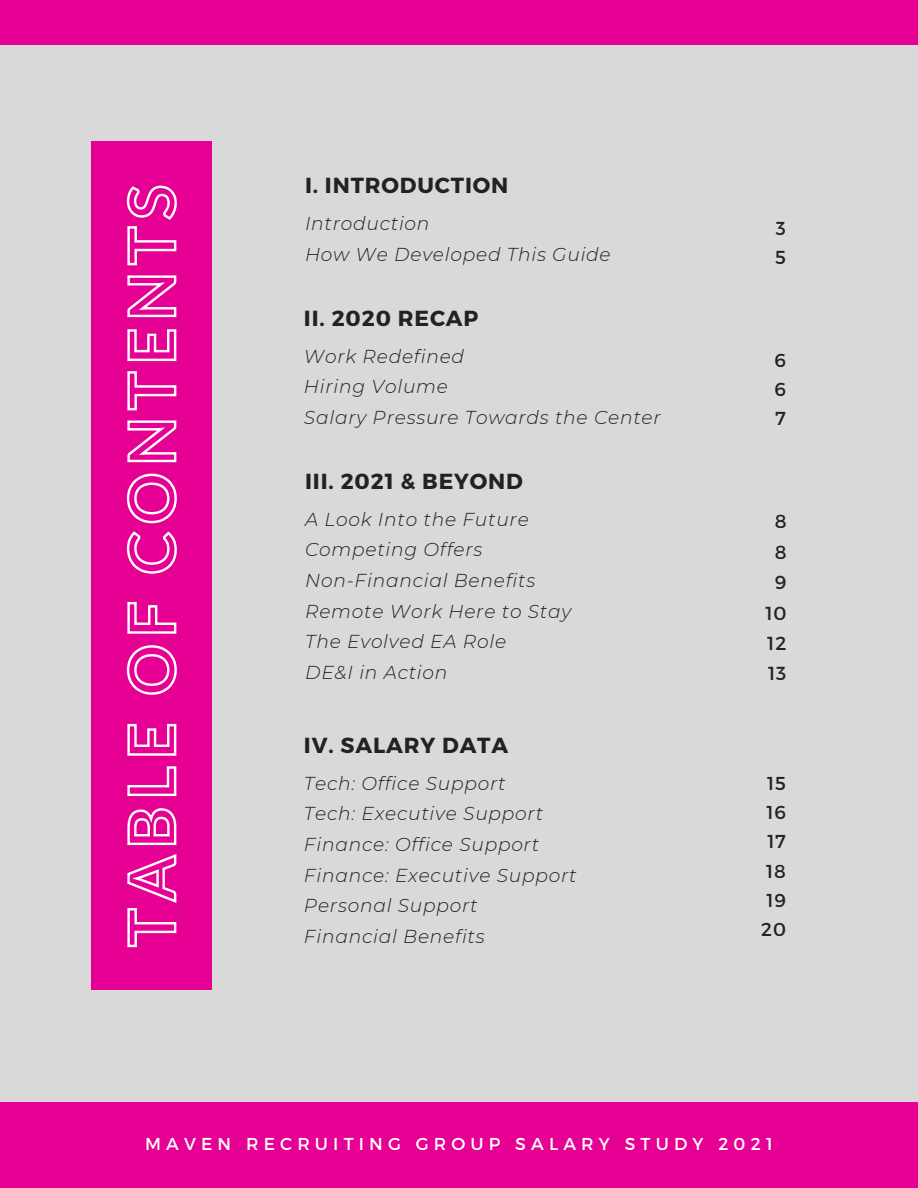
<style>
.page{position:relative;width:918px;height:1188px;background:#d9d9d9}
.page>*{position:absolute;margin:0;border:0;box-sizing:border-box;transform-origin:0 0}
.t1{font:700 21.75px "Montserrat";letter-spacing:.04em;color:#222}
.t2{font:18.9px/30.3px "Montserrat";color:#222;text-align:center}
.t3{font:18.75px/29.2px "Montserrat";letter-spacing:.04em;color:#222}
.t4{font:italic 300 18.6px/30.8px "Montserrat";letter-spacing:.04em;color:#222}
.t5{font:17.25px "Montserrat";letter-spacing:.3em;color:#fff}
</style>
<div class="page">
<div style="left:92px;top:142px;width:119px;height:848px;background:#e60094"></div>
<div style="left:0;top:1102px;width:918px;height:86px;background:#e60094"></div>
<div style="left:0;top:0;width:918px;height:44px;background:#e60094"></div>
<svg style="left:126px;top:185px;width:51px;height:763px"></svg>
<p class="t1" style="left:305px;top:171px;width:205px">I. INTRODUCTION</p>
<p class="t4" style="left:305px;top:208px;width:307px">Introduction<br>How We Developed This Guide</p>
<p class="t3" style="left:775px;top:213px;width:12px">3<br>5</p>
<p class="t1" style="left:304px;top:304px;width:176px">II. 2020 RECAP</p>
<p class="t4" style="left:304px;top:341px;width:358px">Work Redefined<br>Hiring Volume<br>Salary Pressure Towards the Center</p>
<p class="t1" style="left:305px;top:467px;width:219px">III. 2021 &amp; BEYOND</p>
<p class="t4" style="left:305px;top:504px;width:268px">A Look Into the Future<br>Competing Offers<br>Non-Financial Benefits<br>Remote Work Here to Stay<br>The Evolved EA Role<br>DE&amp;I in Action</p>
<p class="t1" style="left:304px;top:731px;width:206px">IV. SALARY DATA</p>
<p class="t4" style="left:304px;top:768px;width:274px">Tech: Office Support<br>Tech: Executive Support<br>Finance: Office Support<br>Finance: Executive Support<br>Personal Support<br>Financial Benefits</p>
<p class="t3" style="left:774px;top:344px;width:13px;text-align:justify">6<br>6<br>7</p>
<p class="t2" style="left:765px;top:506px;width:23px">8<br>8<br>9<br>10<br>12<br>13</p>
<p class="t3" style="left:761px;top:768px;width:26px;text-align:center">15<br>16<br>17<br>18<br>19<br>20</p>
<p class="t5" style="left:145px;top:1133px;width:629px">MAVEN RECRUITING GROUP SALARY STUDY 2021</p>
</div>
